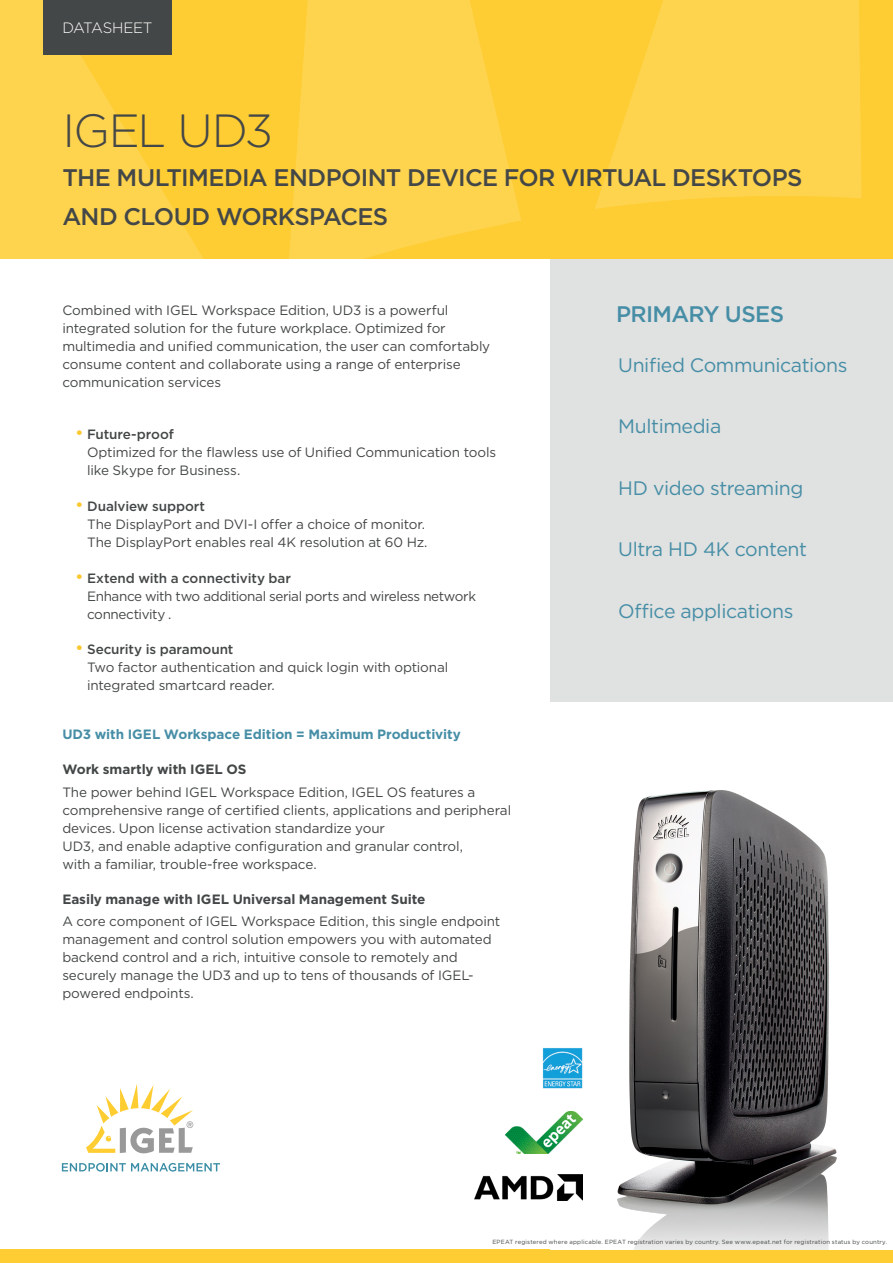
<style>
.page{position:relative;width:893px;height:1263px;background:#fff}
.page>*{position:absolute;margin:0;border:0;box-sizing:border-box;transform-origin:0 0}
.t1{font:300 46.5px "Gotham";letter-spacing:-.035em;color:#444747}
.t2{font:500 24px/39px "Gotham";letter-spacing:-.025em;color:#444747}
.t3{font:500 22.5px "Gotham";letter-spacing:-.03em;color:#468ea6}
.t4{font:19.5px "Gotham";letter-spacing:-.02em;color:#468ea6}
.t5{font:300 15px "Gotham";letter-spacing:-.025em;color:#fff}
.t6{font:13.5px/18px "Gotham";letter-spacing:-.01em;color:#444747}
.t7{font:13.5px/18px "Gotham";letter-spacing:-.03em;color:#444747}
.t8{font:700 13.5px "Gotham";letter-spacing:-.005em;color:#444747}
.t9{font:700 13.5px "Gotham";letter-spacing:-.005em;color:#468ea6}
.t10{font:6px "Gotham";letter-spacing:.025em;color:#444747}
.s1{font-size:18px;color:#fac82f}
.s2{font-weight:500}
</style>
<div class="page">
<div style="left:551px;top:259px;width:342px;height:443px;background:#e0e1e1"></div>
<div style="left:0;top:0;width:893px;height:259px;background:#fecd33"></div>
<svg style="left:595px;top:0;width:267px;height:209px;fill:#fed34e"></svg>
<svg style="left:289px;top:0;width:232px;height:259px;fill:#fed34e"></svg>
<svg style="left:0;top:0;width:203px;height:259px;fill:#fed34e"></svg>
<div style="left:0;top:1249px;width:893px;height:14px;background:#fecd33"></div>
<img style="left:617px;top:790px;width:220px;height:459px">
<svg style="left:62px;top:1163px;width:158px;height:8px"></svg>
<svg style="left:86px;top:1084px;width:107px;height:69px"></svg>
<div style="left:43px;top:0;width:129px;height:54px;background:#444747"></div>
<img style="left:542px;top:1048px;width:41px;height:41px">
<img style="left:474px;top:1174px;width:109px;height:26px">
<img style="left:506px;top:1111px;width:77px;height:43px">
<p class="t5" style="left:62px;top:18px;width:92px">DATASHEET</p>
<p class="t1" style="left:62px;top:101px;width:212px">IGEL UD3</p>
<p class="t2" style="left:62px;top:158px;width:742px">THE MULTIMEDIA ENDPOINT DEVICE FOR VIRTUAL DESKTOPS<br>AND CLOUD WORKSPACES</p>
<p class="t6" style="left:62px;top:301px;width:429px">Combined with IGEL Workspace Edition, UD3 is a powerful integrated solution for the future workplace. Optimized for multimedia and unified communication, the user can comfortably consume content and collaborate using a range of enterprise communication services</p>
<p class="t6" style="left:87px;top:425px;width:410px;text-indent:-12px"><span class="s1">•</span> <span class="s2">Future-proof<br></span>Optimized for the flawless use of Unified Communication tools like Skype for Business.</p>
<p class="t6" style="left:87px;top:497px;width:342px;text-indent:-12px"><span class="s1">•</span> <span class="s2">Dualview support<br></span>The DisplayPort and DVI-I offer a choice of monitor.<br>The DisplayPort enables real 4K resolution at 60 Hz.</p>
<p class="t7" style="left:87px;top:568px;width:390px;text-indent:-12px"><span class="s1">•</span> <span class="s2">Extend with a connectivity bar<br></span>Enhance with two additional serial ports and wireless network connectivity .</p>
<p class="t6" style="left:87px;top:640px;width:363px;text-indent:-12px"><span class="s1">•</span> <span class="s2">Security is paramount<br></span>Two factor authentication and quick login with optional integrated smartcard reader.</p>
<p class="t9" style="left:62px;top:725px;width:400px">UD3 with IGEL Workspace Edition = Maximum Productivity</p>
<p class="t8" style="left:62px;top:760px;width:185px">Work smartly with IGEL OS</p>
<p class="t6" style="left:62px;top:782px;width:450px">The power behind IGEL Workspace Edition, IGEL OS features a comprehensive range of certified clients, applications and peripheral devices. Upon license activation standardize your<br>UD3, and enable adaptive configuration and granular control,<br>with a familiar, trouble-free workspace.</p>
<p class="t8" style="left:62px;top:890px;width:365px">Easily manage with IGEL Universal Management Suite</p>
<p class="t6" style="left:62px;top:912px;width:440px">A core component of IGEL Workspace Edition, this single endpoint management and control solution empowers you with automated backend control and a rich, intuitive console to remotely and securely manage the UD3 and up to tens of thousands of IGEL&shy;powered endpoints.</p>
<p class="t3" style="left:616px;top:299px;width:170px">PRIMARY USES</p>
<p class="t4" style="left:618px;top:352px;width:231px">Unified Communications</p>
<p class="t4" style="left:618px;top:414px;width:105px">Multimedia</p>
<p class="t4" style="left:618px;top:475px;width:187px">HD video streaming</p>
<p class="t4" style="left:618px;top:537px;width:190px">Ultra HD 4K content</p>
<p class="t4" style="left:618px;top:598px;width:177px">Office applications</p>
<p class="t10" style="left:492px;top:1238px;width:396px">EPEAT registered where applicable. EPEAT registration varies by country. See www.epeat.net for registration status by country.</p>
</div>
